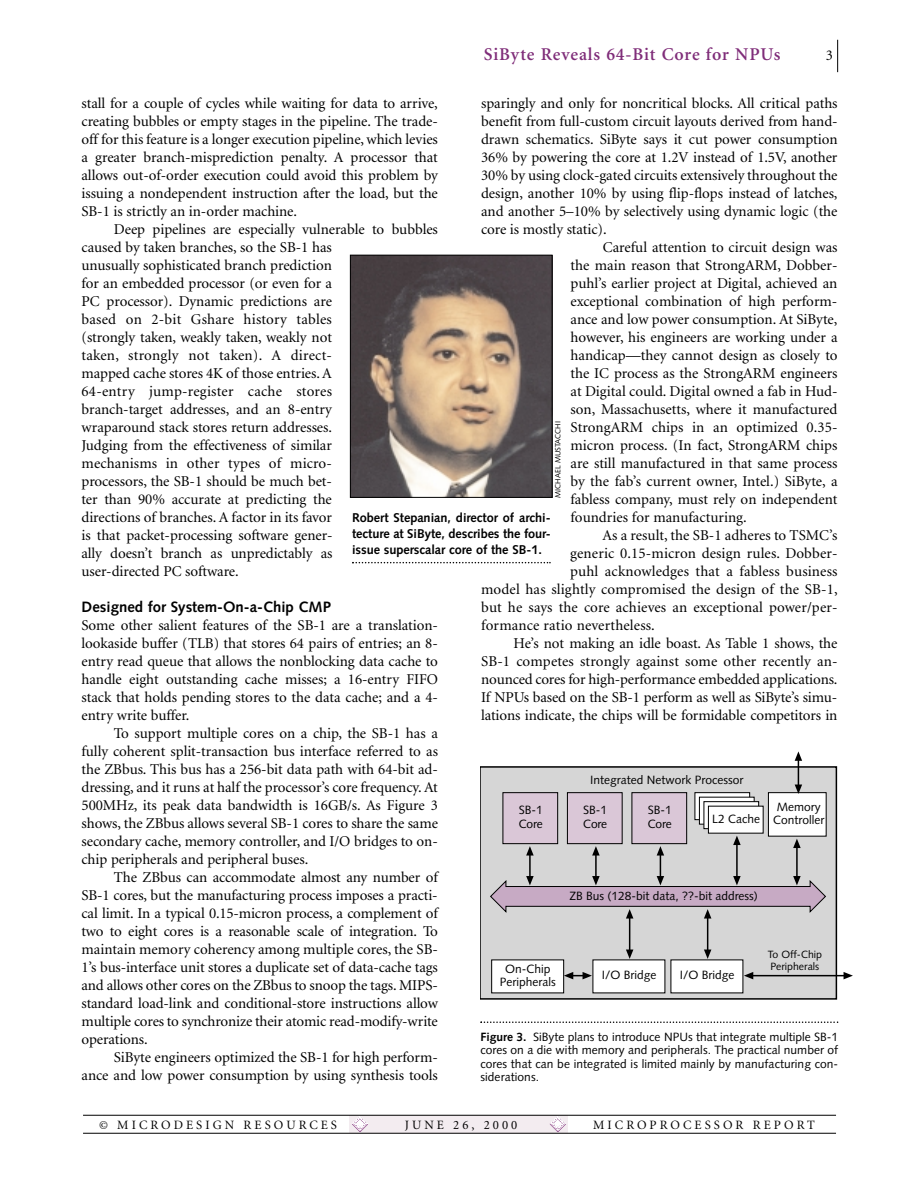
<style>
.page{position:relative;width:918px;height:1188px;background:#fff}
.page>*{position:absolute;margin:0;border:0;box-sizing:border-box;transform-origin:0 0}
.t1{font:600 18px "Minion";letter-spacing:.045em;color:#7f2d79}
.t2{font:15px/18px "Minion";letter-spacing:-.005em;color:#000;text-align:justify}
.t3{font:700 15px "Syntax";color:#000}
.t4{font:700 12.75px/15.8px "Syntax";letter-spacing:-.005em;color:#000;text-align:justify}
.t5{font:12.75px "Minion";letter-spacing:.24em;color:#000}
.t6{font:12px/13.2px "Syntax";color:#000}
.t7{font:10.5px/11.6px "Syntax";color:#000}
.t8{font:7.5px "Syntax";color:#000}
.s1{font-weight:700}
</style>
<div class="page">
<hr style="left:837px;top:40px;width:1px;height:32px;background:#000">
<div style="left:349px;top:1116px;width:219px;height:17px;background:#f3ecf0"></div>
<svg style="left:550px;top:1117px;width:16px;height:15px"></svg>
<svg style="left:352px;top:1117px;width:16px;height:15px"></svg>
<hr style="left:83px;top:1115px;width:753px;height:1px;background:#000">
<hr style="left:83px;top:1133px;width:753px;height:1px;background:#000">
<svg style="left:480px;top:1021px;width:358px;height:2px"></svg>
<svg style="left:480px;top:766px;width:357px;height:234px;background:#c9c9c9"></svg>
<div style="left:593px;top:960px;width:72px;height:33px;background:#fff"></div>
<div style="left:768px;top:792px;width:59px;height:45px;background:#fff;border:1px solid #000"></div>
<svg style="left:695px;top:792px;width:55px;height:28px"></svg>
<div style="left:503px;top:792px;width:55px;height:52px;background:#dac7d7;border:1px solid #000"></div>
<div style="left:567px;top:792px;width:56px;height:52px;background:#dac7d7;border:1px solid #000"></div>
<div style="left:632px;top:792px;width:55px;height:52px;background:#dac7d7;border:1px solid #000"></div>
<div style="left:699px;top:797px;width:56px;height:28px;background:#fff;border:1px solid #000"></div>
<svg style="left:704px;top:801px;width:55px;height:28px"></svg>
<div style="left:708px;top:806px;width:56px;height:28px;background:#fff"></div>
<div style="left:671px;top:960px;width:72px;height:33px;background:#fff"></div>
<hr style="left:707px;top:918px;width:1px;height:32px;background:#000">
<svg style="left:704px;top:950px;width:7px;height:9px"></svg>
<hr style="left:629px;top:918px;width:1px;height:32px;background:#000">
<svg style="left:490px;top:836px;width:336px;height:83px;background:#c6bec5"></svg>
<svg style="left:626px;top:950px;width:7px;height:9px"></svg>
<svg style="left:795px;top:752px;width:7px;height:42px"></svg>
<div style="left:491px;top:960px;width:73px;height:33px;background:#fff;border:1px solid #000"></div>
<svg style="left:564px;top:972px;width:28px;height:7px"></svg>
<hr style="left:753px;top:975px;width:91px;height:1px;background:#000">
<svg style="left:744px;top:972px;width:9px;height:7px"></svg>
<svg style="left:844px;top:972px;width:9px;height:7px"></svg>
<svg style="left:352px;top:562px;width:199px;height:1px"></svg>
<img style="left:352px;top:257px;width:198px;height:239px">
<div style="left:350px;top:255px;width:202px;height:243px;border:1px solid #000"></div>
<p class="t1" style="left:484px;top:47px;width:298px">SiByte Reveals 64-Bit Core for NPUs</p>
<p class="t2" style="left:826px;top:47px;width:9px">3</p>
<p class="t2" style="left:82px;top:95px;width:358px">stall for a couple of cycles while waiting for data to arrive, creating bubbles or empty stages in the pipeline. The trade&shy;off for this feature is a longer execution pipeline, which levies a greater branch-misprediction penalty. A processor that allows out-of-order execution could avoid this problem by issuing a nondependent instruction after the load, but the SB-1 is strictly an in-order machine.</p>
<p class="t2" style="left:82px;top:221px;width:358px;text-align:left;text-indent:32px">Deep pipelines are especially vulnerable to bubbles caused by taken branches, so the SB-1 has<br>unusually sophisticated branch prediction<br>for an embedded processor (or even for a<br>PC processor). Dynamic predictions are<br>based on 2-bit Gshare history tables<br>(strongly taken, weakly taken, weakly not<br>taken, strongly not taken). A direct-<br>mapped cache stores 4K of those entries. A<br>64-entry jump-register cache stores<br>branch-target addresses, and an 8-entry<br>wraparound stack stores return addresses.<br>Judging from the effectiveness of similar<br>mechanisms in other types of micro-<br>processors, the SB-1 should be much bet-<br>ter than 90% accurate at predicting the<br>directions of branches. A factor in its favor<br>is that packet-processing software gener-<br>ally doesn’t branch as unpredictably as<br>user-directed PC software.</p>
<p class="t3" style="left:82px;top:601px;width:251px">Designed for System-On-a-Chip CMP</p>
<p class="t2" style="left:82px;top:617px;width:358px">Some other salient features of the SB-1 are a translation&shy;lookaside buffer (TLB) that stores 64 pairs of entries; an 8- entry read queue that allows the nonblocking data cache to handle eight outstanding cache misses; a 16-entry FIFO stack that holds pending stores to the data cache; and a 4- entry write buffer.</p>
<p class="t2" style="left:82px;top:725px;width:358px;text-indent:32px">To support multiple cores on a chip, the SB-1 has a fully coherent split-transaction bus interface referred to as the ZBbus. This bus has a 256-bit data path with 64-bit ad&shy;dressing, and it runs at half the processor’s core frequency. At 500MHz, its peak data bandwidth is 16GB/s. As Figure 3 shows, the ZBbus allows several SB-1 cores to share the same secondary cache, memory controller, and I/O bridges to on&shy;chip peripherals and peripheral buses.</p>
<p class="t2" style="left:82px;top:869px;width:358px;text-indent:32px">The ZBbus can accommodate almost any number of SB-1 cores, but the manufacturing process imposes a practi&shy;cal limit. In a typical 0.15-micron process, a complement of two to eight cores is a reasonable scale of integration. To maintain memory coherency among multiple cores, the SB-1’s bus-interface unit stores a duplicate set of data-cache tags and allows other cores on the ZBbus to snoop the tags. MIPS&shy;standard load-link and conditional-store instructions allow multiple cores to synchronize their atomic read-modify-write operations.</p>
<p class="t2" style="left:82px;top:1049px;width:358px;text-align:right">SiByte engineers optimized the SB-1 for high perform-<br>ance and low power consumption by using synthesis tools</p>
<p class="t2" style="left:481px;top:95px;width:358px">sparingly and only for noncritical blocks. All critical paths</p>
<p class="t2" style="left:481px;top:113px;width:358px">benefit from full-custom circuit layouts derived from hand-</p>
<p class="t2" style="left:481px;top:131px;width:358px">drawn schematics. SiByte says it cut power consumption</p>
<p class="t2" style="left:481px;top:149px;width:358px">36% by powering the core at 1.2V instead of 1.5V, another</p>
<p class="t2" style="left:481px;top:167px;width:358px">30% by using clock-gated circuits extensively throughout the</p>
<p class="t2" style="left:481px;top:185px;width:358px">design, another 10% by using flip-flops instead of latches,</p>
<p class="t2" style="left:481px;top:203px;width:358px">and another 5–10% by selectively using dynamic logic (the</p>
<p class="t2" style="left:481px;top:221px;width:127px">core is mostly static).</p>
<p class="t2" style="left:603px;top:239px;width:236px">Careful attention to circuit design was</p>
<p class="t2" style="left:570px;top:257px;width:268px">the main reason that StrongARM, Dobber-</p>
<p class="t2" style="left:570px;top:275px;width:268px">puhl’s earlier project at Digital, achieved an</p>
<p class="t2" style="left:570px;top:293px;width:268px">exceptional combination of high perform-</p>
<p class="t2" style="left:570px;top:311px;width:269px">ance and low power consumption. At SiByte,</p>
<p class="t2" style="left:570px;top:329px;width:269px">however, his engineers are working under a</p>
<p class="t2" style="left:570px;top:347px;width:269px">handicap—they cannot design as closely to</p>
<p class="t2" style="left:570px;top:365px;width:269px">the IC process as the StrongARM engineers</p>
<p class="t2" style="left:570px;top:383px;width:269px">at Digital could. Digital owned a fab in Hud-</p>
<p class="t2" style="left:570px;top:401px;width:268px">son, Massachusetts, where it manufactured</p>
<p class="t2" style="left:570px;top:419px;width:269px">StrongARM chips in an optimized 0.35-</p>
<p class="t2" style="left:570px;top:437px;width:269px">micron process. (In fact, StrongARM chips</p>
<p class="t2" style="left:570px;top:455px;width:268px">are still manufactured in that same process</p>
<p class="t2" style="left:570px;top:473px;width:269px">by the fab’s current owner, Intel.) SiByte, a</p>
<p class="t2" style="left:570px;top:491px;width:269px">fabless company, must rely on independent</p>
<p class="t2" style="left:570px;top:509px;width:178px">foundries for manufacturing.</p>
<p class="t2" style="left:603px;top:527px;width:236px">As a result, the SB-1 adheres to TSMC’s</p>
<p class="t2" style="left:570px;top:545px;width:269px">generic 0.15-micron design rules. Dobber-</p>
<p class="t2" style="left:570px;top:563px;width:269px">puhl acknowledges that a fabless business</p>
<p class="t2" style="left:481px;top:581px;width:358px">model has slightly compromised the design of the SB-1,</p>
<p class="t2" style="left:481px;top:599px;width:358px">but he says the core achieves an exceptional power/per-</p>
<p class="t2" style="left:481px;top:617px;width:175px">formance ratio nevertheless.</p>
<p class="t2" style="left:514px;top:635px;width:325px">He’s not making an idle boast. As Table 1 shows, the</p>
<p class="t2" style="left:481px;top:653px;width:358px">SB-1 competes strongly against some other recently an-</p>
<p class="t2" style="left:481px;top:671px;width:358px">nounced cores for high-performance embedded applications.</p>
<p class="t2" style="left:481px;top:689px;width:358px">If NPUs based on the SB-1 perform as well as SiByte’s simu-</p>
<p class="t2" style="left:481px;top:707px;width:358px">lations indicate, the chips will be formidable competitors in</p>
<p class="t8" style="left:555px;top:498px;width:78px;rotate:-90deg">MICHAEL MUSTACCHI</p>
<p class="t4" style="left:352px;top:511px;width:200px">Robert Stepanian, director of archi&shy;tecture at SiByte, describes the four&shy;issue superscalar core of the SB-1.</p>
<p class="t6" style="left:590px;top:775px;width:155px">Integrated Network Processor</p>
<p class="t6" style="left:519px;top:805px;width:26px">SB-1<br>Core</p>
<p class="t6" style="left:773px;top:801px;width:53px">Memory<br>Controller</p>
<p class="t6" style="left:583px;top:805px;width:26px">SB-1<br>Core</p>
<p class="t6" style="left:648px;top:805px;width:26px">SB-1<br>Core</p>
<p class="t6" style="left:712px;top:813px;width:50px">L2 Cache</p>
<p class="t6" style="left:569px;top:891px;width:190px">ZB Bus (128-bit data, ??-bit address)</p>
<p class="t7" style="left:768px;top:950px;width:56px">To Off-Chip<br>Peripherals</p>
<p class="t6" style="left:500px;top:963px;width:58px;text-align:center">On-Chip<br>Peripherals</p>
<p class="t6" style="left:602px;top:970px;width:56px">I/O Bridge</p>
<p class="t6" style="left:680px;top:970px;width:56px">I/O Bridge</p>
<p class="t6" style="left:480px;top:1031px;width:359px;text-align:justify"><span class="s1">Figure 3.</span> SiByte plans to introduce NPUs that integrate multiple SB-1 cores on a die with memory and peripherals. The practical number of cores that can be integrated is limited mainly by manufacturing con&shy;siderations.</p>
<p class="t5" style="left:99px;top:1120px;width:240px">© MICRODESIGN RESOURCES</p>
<p class="t5" style="left:405px;top:1120px;width:114px">JUNE 26, 2000</p>
<p class="t5" style="left:593px;top:1120px;width:223px">MICROPROCESSOR REPORT</p>
</div>
